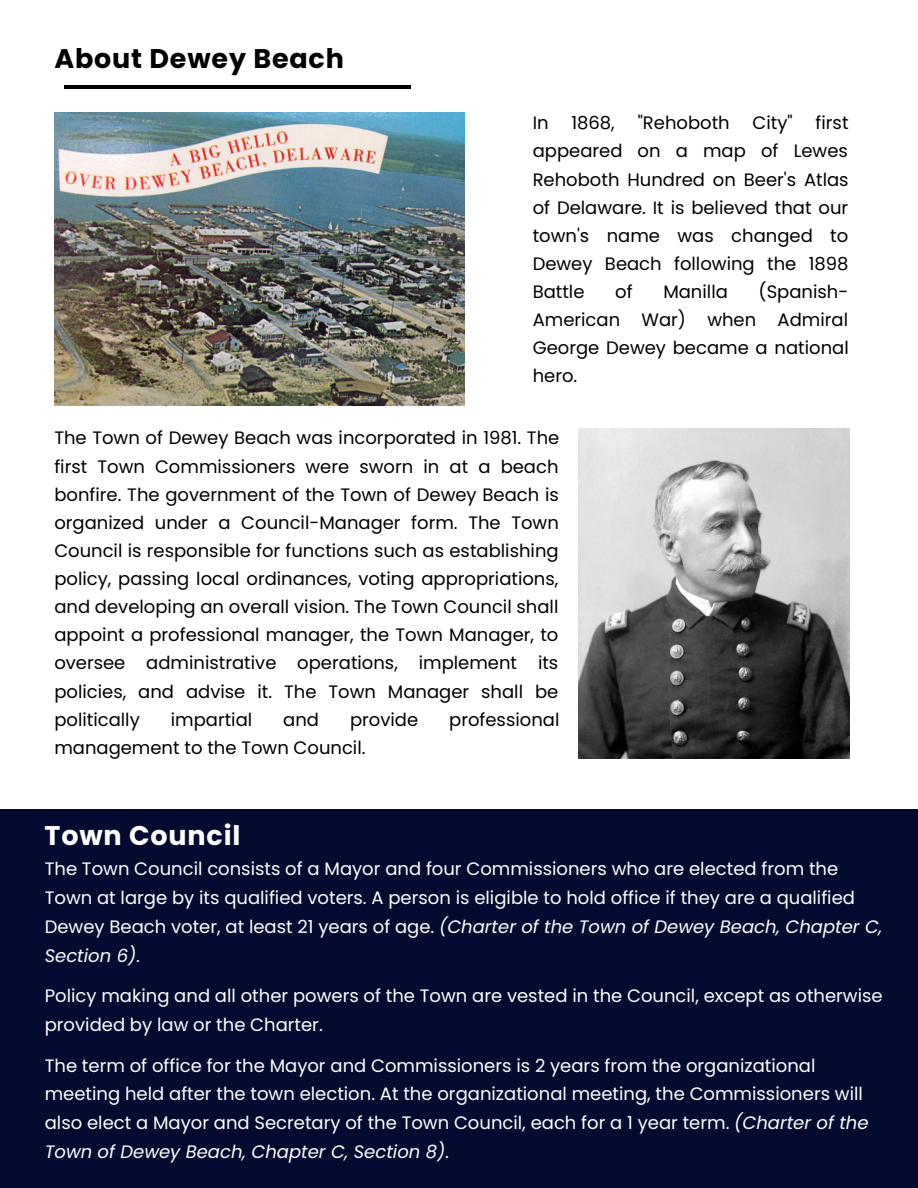
<style>
.page{position:relative;width:918px;height:1188px;background:#fff}
.page>*{position:absolute;margin:0;border:0;box-sizing:border-box;transform-origin:0 0}
.t1{font:700 27px "Poppins";letter-spacing:.03em;color:#000}
.t2{font:700 27px "Poppins";letter-spacing:.03em;color:#fefefe}
.t3{font:18px/28.2px "Poppins";color:#000;text-align:justify}
.t4{font:18px/28.8px "Poppins";color:#fefefe}
.s1{font-style:italic}
</style>
<div class="page">
<img style="left:54px;top:113px;width:411px;height:292px">
<img style="left:578px;top:429px;width:271px;height:329px">
<div style="left:0;top:809px;width:918px;height:379px;background:#050a30"></div>
<hr style="left:64px;top:85px;width:347px;height:4px;background:#000">
<h1 class="t1" style="left:54px;top:39px;width:291px">About Dewey Beach</h1>
<p class="t3" style="left:533px;top:109px;width:17px">In</p>
<p class="t3" style="left:571px;top:109px;width:45px">1868,</p>
<p class="t3" style="left:638px;top:109px;width:94px">"Rehoboth</p>
<p class="t3" style="left:753px;top:109px;width:42px">City"</p>
<p class="t3" style="left:533px;top:109px;width:317px;text-indent:283px">first appeared on a map of Lewes Rehoboth Hundred on Beer's Atlas of Delaware. It is believed that our town's name was changed to Dewey Beach following the 1898<br>Battle</p>
<p class="t3" style="left:533px;top:278px;width:318px;text-indent:226px">(Spanish-American War) when Admiral George Dewey became a national hero.</p>
<p class="t3" style="left:615px;top:278px;width:19px">of</p>
<p class="t3" style="left:663px;top:278px;width:66px">Manilla</p>
<p class="t3" style="left:54px;top:424px;width:507px">The Town of Dewey Beach was incorporated in 1981. The first Town Commissioners were sworn in at a beach bonfire. The government of the Town of Dewey Beach is organized under a Council-Manager form. The Town Council is responsible for functions such as establishing policy, passing local ordinances, voting appropriations, and developing an overall vision. The Town Council shall appoint a professional manager, the Town Manager, to oversee administrative operations, implement its policies, and advise it. The Town Manager shall be politically</p>
<p class="t3" style="left:171px;top:705px;width:83px">impartial</p>
<p class="t3" style="left:283px;top:705px;width:37px">and</p>
<p class="t3" style="left:350px;top:705px;width:70px">provide</p>
<p class="t3" style="left:449px;top:705px;width:112px">professional</p>
<p class="t3" style="left:54px;top:733px;width:313px">management to the Town Council.</p>
<h1 class="t2" style="left:45px;top:816px;width:197px">Town Council</h1>
<p class="t4" style="left:45px;top:855px;width:839px">The Town Council consists of a Mayor and four Commissioners who are elected from the Town at large by its qualified voters. A person is eligible to hold office if they are a qualified Dewey Beach voter, at least 21 years of age. <span class="s1">(Charter of the Town of Dewey Beach, Chapter C, Section 6)</span>.</p>
<p class="t4" style="left:45px;top:982px;width:839px">Policy making and all other powers of the Town are vested in the Council, except as otherwise provided by law or the Charter.</p>
<p class="t4" style="left:45px;top:1051px;width:825px">The term of office for the Mayor and Commissioners is 2 years from the organizational meeting held after the town election. At the organizational meeting, the Commissioners will also elect a Mayor and Secretary of the Town Council, each for a 1 year term. <span class="s1">(Charter of the Town of Dewey Beach, Chapter C, Section 8)</span>.</p>
</div>
